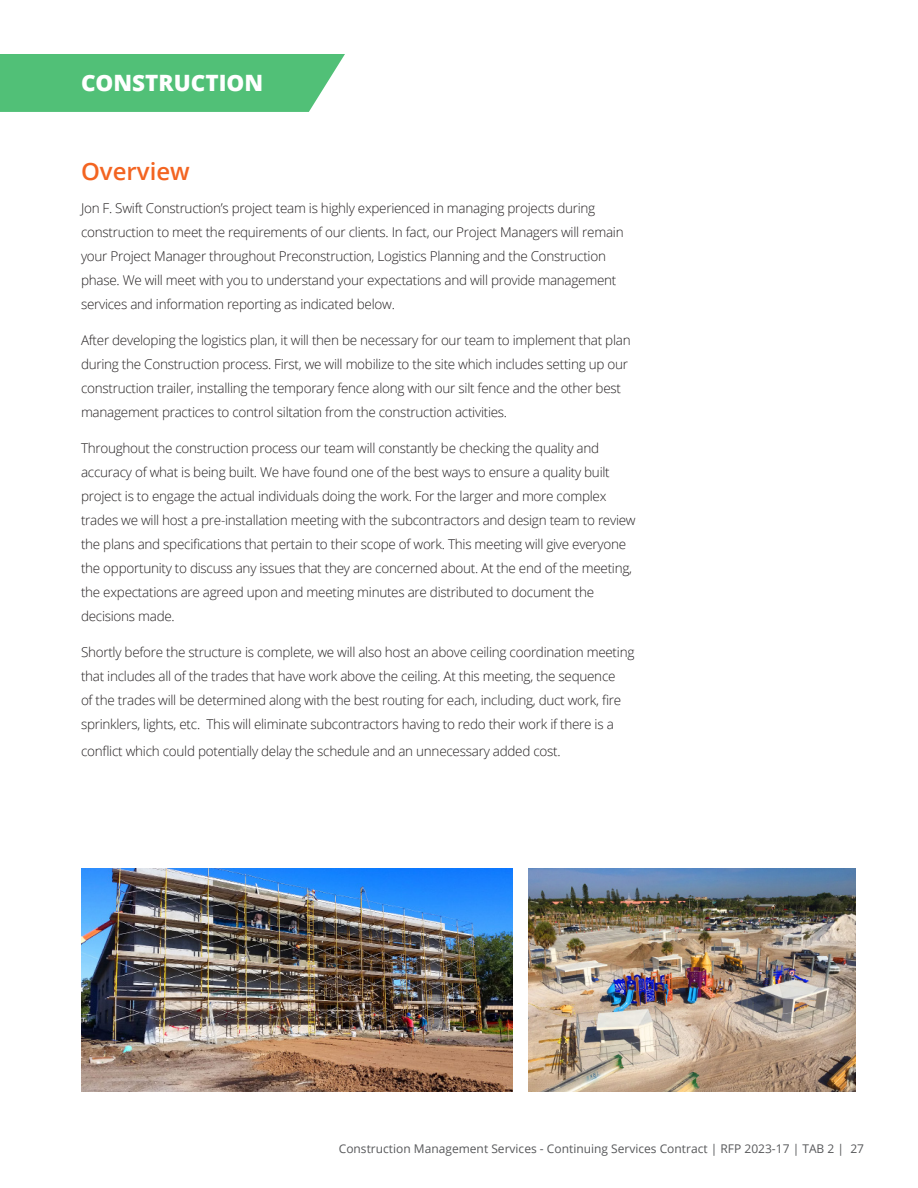
<style>
.page{position:relative;width:918px;height:1188px;background:#fff}
.page>*{position:absolute;margin:0;border:0;box-sizing:border-box;transform-origin:0 0}
.t1{font:600 24px "Open Sans";color:#f36421}
.t2{font:800 22.5px "Open Sans";color:#fff}
.t3{font:300 13.5px/24px "Open Sans";letter-spacing:-.02em;color:#231f20}
.t4{font:12px "Open Sans";color:#57585a}
</style>
<div class="page">
<div style="left:0;top:54px;width:345px;height:58px;background:#51c077"></div>
<img style="left:528px;top:868px;width:328px;height:224px">
<img style="left:81px;top:868px;width:431px;height:224px">
<h2 class="t2" style="left:81px;top:66px;width:184px">CONSTRUCTION</h2>
<h1 class="t1" style="left:81px;top:155px;width:110px">Overview</h1>
<p class="t3" style="left:81px;top:196px;width:544px">Jon F. Swift Construction’s project team is highly experienced in managing projects during construction to meet the requirements of our clients. In fact, our Project Managers will remain your Project Manager throughout Preconstruction, Logistics Planning and the Construction phase. We will meet with you to understand your expectations and will provide management services and information reporting as indicated below.</p>
<p class="t3" style="left:81px;top:328px;width:551px">After developing the logistics plan, it will then be necessary for our team to implement that plan during the Construction process. First, we will mobilize to the site which includes setting up our construction trailer, installing the temporary fence along with our silt fence and the other best management practices to control siltation from the construction activities.</p>
<p class="t3" style="left:81px;top:436px;width:556px">Throughout the construction process our team will constantly be checking the quality and accuracy of what is being built. We have found one of the best ways to ensure a quality built project is to engage the actual individuals doing the work. For the larger and more complex trades we will host a pre-installation meeting with the subcontractors and design team to review the plans and specifications that pertain to their scope of work. This meeting will give everyone the opportunity to discuss any issues that they are concerned about. At the end of the meeting, the expectations are agreed upon and meeting minutes are distributed to document the decisions made.</p>
<p class="t3" style="left:81px;top:640px;width:555px">Shortly before the structure is complete, we will also host an above ceiling coordination meeting that includes all of the trades that have work above the ceiling. At this meeting, the sequence<br>of the trades will be determined along with the best routing for each, including, duct work, fire sprinklers, lights, etc. This will eliminate subcontractors having to redo their work if there is a</p>
<p class="t3" style="left:81px;top:739px;width:481px">conflict which could potentially delay the schedule and an unnecessary added cost.</p>
<p class="t4" style="left:339px;top:1140px;width:527px">Construction Management Services - Continuing Services Contract | RFP 2023-17 | TAB 2 | 27</p>
</div>
